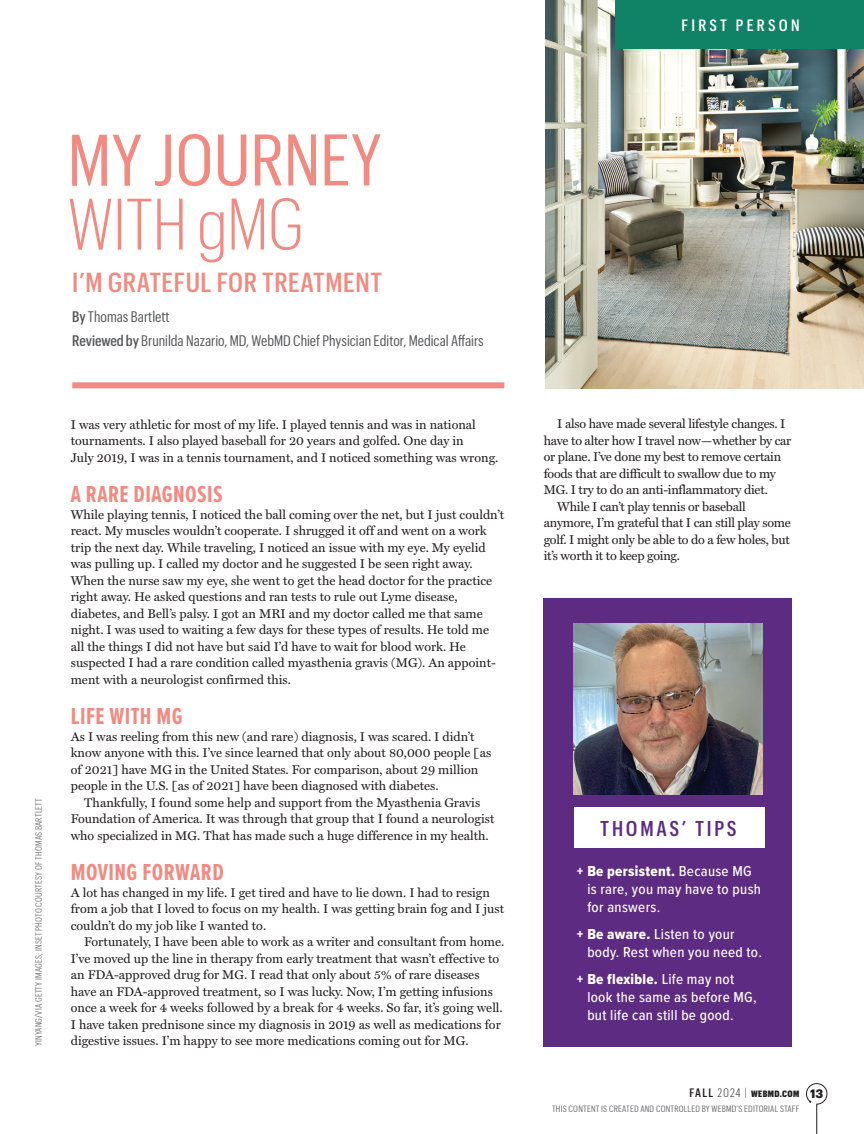
<style>
.page{position:relative;width:864px;height:1134px;background:#fff}
.page>*{position:absolute;margin:0;border:0;box-sizing:border-box;transform-origin:0 0}
.t1{font:71.25px "Graphik Cond";color:#f18b81}
.t2{font:300 71.25px "Graphik Cond";color:#f18b81}
.t3{font:500 27px "Graphik Cond";letter-spacing:.02em;color:#f18b81}
.t4{font:700 24px "Proxima Nova Ex Cn";letter-spacing:.02em;color:#f18b81}
.t5{font:500 21px "Graphik Cond";letter-spacing:.13em;color:#5e2b83}
.t6{font:500 16.2px "Graphik Cond";letter-spacing:.2em;color:#fff}
.t7{font:500 15px/18px "Proxima Nova Cond";letter-spacing:.02em;color:#fff}
.t8{font:15px/23.7px "Graphik Cond";color:#57585a}
.t9{font:15px "Proxima Nova Cond Extrabld";letter-spacing:.02em;color:#fff}
.t10{font:12.75px/16.5px "Miller Text Roman";color:#231f20}
.t11{font:12.75px "Miller Text Roman";letter-spacing:-.02em;color:#231f20}
.t12{font:700 12px "Graphik";color:#231f20}
.t13{font:9px "Graphik Cond";letter-spacing:.02em;color:#57585a}
.t14{font:9px "Graphik Cond";letter-spacing:.02em;color:#6c6d70}
.t15{font:900 9px "Graphik Cond";letter-spacing:.04em;color:#231f20}
.s1{font-weight:500}
.s2{font-family:"Proxima Nova Cond";font-weight:500}
.s3{font-family:"Proxima Nova Cond Extrabld";font-weight:400}
.s4{font-weight:500;font-size:12px}
.s5{font-weight:300;font-size:12px}
</style>
<div class="page">
<img style="left:545px;top:0;width:319px;height:388px">
<div style="left:72px;top:382px;width:432px;height:6px;background:#f18b81"></div>
<div style="left:544px;top:598px;width:248px;height:449px;background:#5e2b83"></div>
<div style="left:574px;top:808px;width:191px;height:40px;background:#fff"></div>
<img style="left:574px;top:623px;width:188px;height:172px">
<svg style="left:806px;top:1083px;width:22px;height:51px"></svg>
<div style="left:616px;top:0;width:248px;height:49px;background:#108266"></div>
<p class="t6" style="left:682px;top:14px;width:120px">FIRST PERSON</p>
<h1 class="t1" style="left:68px;top:110px;width:316px">MY JOURNEY</h1>
<h1 class="t2" style="left:68px;top:177px;width:237px">WITH gMG</h1>
<h2 class="t3" style="left:72px;top:263px;width:311px">I’M GRATEFUL FOR TREATMENT</h2>
<p class="t8" style="left:72px;top:304px;width:413px"><span class="s1">By</span> Thomas Bartlett<br><span class="s1">Reviewed by</span> Brunilda Nazario, MD, WebMD Chief Physician Editor, Medical Affairs</p>
<p class="t13" style="left:32px;top:1046px;width:250px;rotate:-90deg">YINYANG/VIA GETTY IMAGES; INSET PHOTO COURTESY OF THOMAS BARTLETT</p>
<p class="t10" style="left:71px;top:416px;width:429px">I was very athletic for most of my life. I played tennis and was in national tournaments. I also played baseball for 20 years and golfed. One day in<br>July 2019, I was in a tennis tournament, and I noticed something was wrong.</p>
<h3 class="t4" style="left:71px;top:477px;width:153px">A RARE DIAGNOSIS</h3>
<p class="t10" style="left:71px;top:506px;width:435px">While playing tennis, I noticed the ball coming over the net, but I just couldn’t react. My muscles wouldn’t cooperate. I shrugged it off and went on a work trip the next day. While traveling, I noticed an issue with my eye. My eyelid was pulling up. I called my doctor and he suggested I be seen right away.<br>When the nurse saw my eye, she went to get the head doctor for the practice right away. He asked questions and ran tests to rule out Lyme disease, diabetes, and Bell’s palsy. I got an MRI and my doctor called me that same night. I was used to waiting a few days for these types of results. He told me all the things I did not have but said I’d have to wait for blood work. He suspected I had a rare condition called myasthenia gravis (MG). An appoint&shy;ment with a neurologist confirmed this.</p>
<h3 class="t4" style="left:71px;top:699px;width:113px">LIFE WITH MG</h3>
<p class="t10" style="left:71px;top:728px;width:422px">As I was reeling from this new (and rare) diagnosis, I was scared. I didn’t know anyone with this. I’ve since learned that only about 80,000 people [as of 2021] have MG in the United States. For comparison, about 29 million people in the U.S. [as of 2021] have been diagnosed with diabetes.</p>
<p class="t10" style="left:71px;top:794px;width:425px;text-align:center">Thankfully, I found some help and support from the Myasthenia Gravis<br>Foundation of America. It was through that group that I found a neurologist who specialized in MG. That has made such a huge difference in my health.</p>
<h3 class="t4" style="left:71px;top:855px;width:155px">MOVING FORWARD</h3>
<p class="t10" style="left:71px;top:884px;width:435px">A lot has changed in my life. I get tired and have to lie down. I had to resign from a job that I loved to focus on my health. I was getting brain fog and I just couldn’t do my job like I wanted to.</p>
<p class="t10" style="left:71px;top:933px;width:435px;text-indent:14px">Fortunately, I have been able to work as a writer and consultant from home.<br>I’ve moved up the line in therapy from early treatment that wasn’t effective to an FDA-approved drug for MG. I read that only about 5% of rare diseases have an FDA-approved treatment, so I was lucky. Now, I’m getting infusions once a week for 4 weeks followed by a break for 4 weeks. So far, it’s going well.<br>I have taken prednisone since my diagnosis in 2019 as well as medications for digestive issues. I’m happy to see more medications coming out for MG.</p>
<p class="t11" style="left:557px;top:416px;width:230px">I also have made several lifestyle changes. I</p>
<p class="t11" style="left:544px;top:433px;width:249px">have to alter how I travel now—whether by car</p>
<p class="t11" style="left:544px;top:449px;width:239px">or plane. I’ve done my best to remove certain</p>
<p class="t11" style="left:544px;top:466px;width:234px">foods that are difficult to swallow due to my</p>
<p class="t11" style="left:544px;top:482px;width:226px">MG. I try to do an anti-inflammatory diet.</p>
<p class="t11" style="left:557px;top:499px;width:190px">While I can’t play tennis or baseball</p>
<p class="t11" style="left:544px;top:515px;width:249px">anymore, I’m grateful that I can still play some</p>
<p class="t11" style="left:544px;top:532px;width:248px">golf. I might only be able to do a few holes, but</p>
<p class="t11" style="left:544px;top:548px;width:138px">it’s worth it to keep going.</p>
<h3 class="t5" style="left:600px;top:813px;width:138px">THOMAS’ TIPS</h3>
<p class="t9" style="left:577px;top:860px;width:176px">+ Be persistent. <span class="s2">Because MG</span></p>
<p class="t7" style="left:587px;top:880px;width:175px">is rare, you may have to push for answers.</p>
<p class="t7" style="left:587px;top:925px;width:176px;text-indent:-10px"><span class="s3">+ Be aware.</span> Listen to your body. Rest when you need to.</p>
<p class="t9" style="left:577px;top:968px;width:159px">+ Be flexible. <span class="s2">Life may not</span></p>
<p class="t7" style="left:587px;top:988px;width:171px">look the same as before MG, but life can still be good.</p>
<p class="t15" style="left:690px;top:1087px;width:111px"><span class="s4">FALL</span> <span class="s5">2024 |</span> WEBMD.COM</p>
<p class="t14" style="left:552px;top:1102px;width:249px">THIS CONTENT IS CREATED AND CONTROLLED BY WEBMD’S EDITORIAL STAFF</p>
<p class="t12" style="left:810px;top:1084px;width:15px">13</p>
</div>
